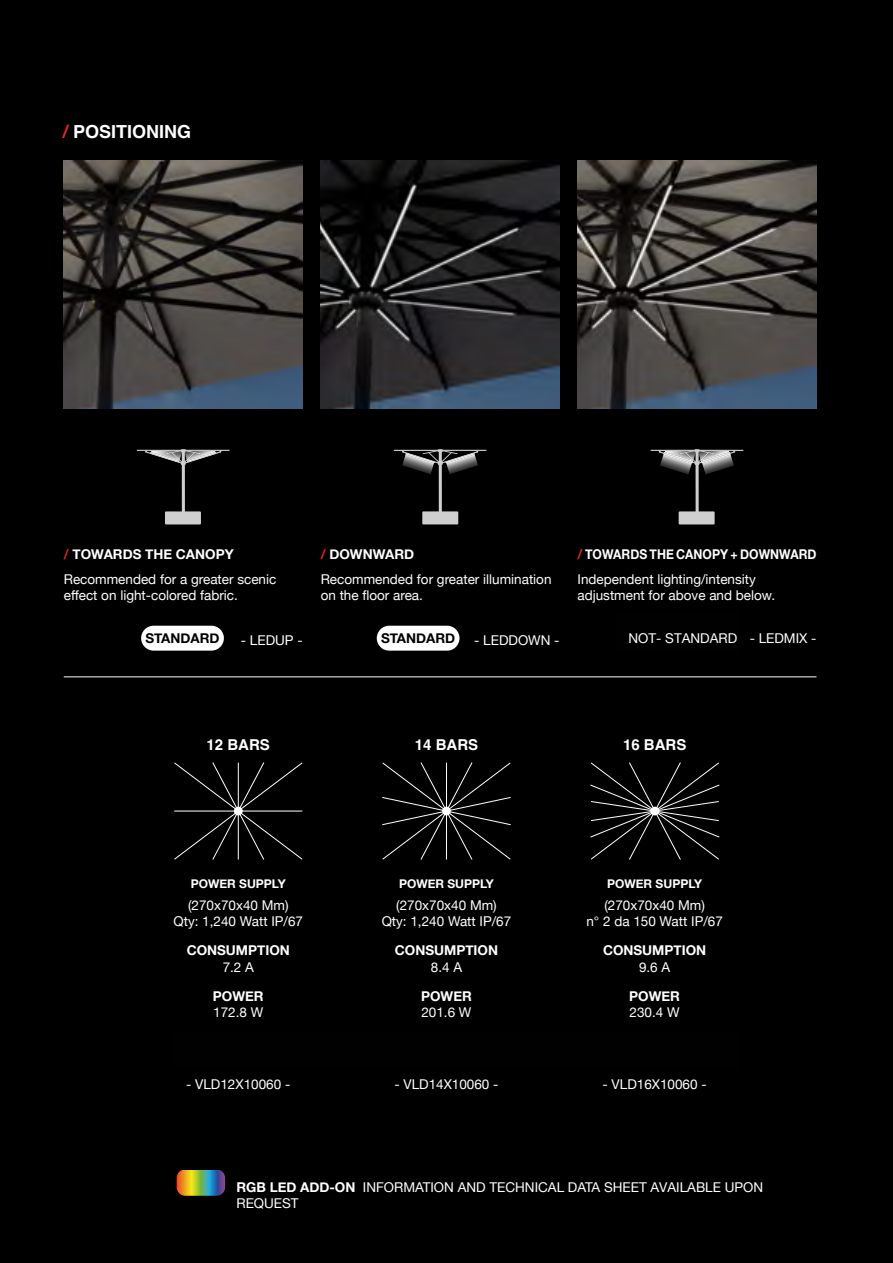
<style>
.page{position:relative;width:893px;height:1263px;background:#000}
.page>*{position:absolute;margin:0;border:0;box-sizing:border-box;transform-origin:0 0}
.t1{font:700 18px "Helvetica";color:#fff}
.t2{font:700 15px "Helvetica";color:#fff}
.t3{font:700 15px "Helvetica Neue";color:#fbfbfb}
.t4{font:13.5px/24.8px "Helvetica Neue";color:#fff}
.t5{font:700 13.5px "Helvetica Neue";color:#fff}
.t6{font:700 13.5px "Helvetica Neue";color:#000}
.t7{font:700 12px "Helvetica Neue";color:#fff}
.s1{color:#e32820}
.s2{font-weight:700;color:#e42721}
.s3{font-weight:700}
</style>
<div class="page">
<img style="left:578px;top:160px;width:238px;height:248px">
<div style="left:679px;top:511px;width:36px;height:13px;background:#cfcfcf"></div>
<img style="left:702px;top:465px;width:32px;height:9px">
<hr style="left:697px;top:450px;width:46px;height:1px;background:#cfcfcf">
<img style="left:660px;top:465px;width:32px;height:9px">
<hr style="left:650px;top:450px;width:47px;height:1px;background:#cfcfcf">
<svg style="left:695px;top:465px;width:4px;height:47px"></svg>
<svg style="left:659px;top:449px;width:76px;height:16px"></svg>
<img style="left:321px;top:160px;width:239px;height:248px">
<img style="left:447px;top:465px;width:31px;height:9px">
<hr style="left:440px;top:450px;width:46px;height:1px;background:#cfcfcf">
<img style="left:402px;top:465px;width:32px;height:9px">
<hr style="left:394px;top:450px;width:46px;height:1px;background:#cfcfcf">
<hr style="left:439px;top:449px;width:3px;height:72px;background:#cfcfcf">
<svg style="left:402px;top:449px;width:76px;height:16px"></svg>
<div style="left:422px;top:511px;width:36px;height:13px;background:#cfcfcf"></div>
<img style="left:64px;top:160px;width:239px;height:248px">
<div style="left:165px;top:511px;width:36px;height:13px;background:#cfcfcf"></div>
<hr style="left:183px;top:450px;width:47px;height:1px;background:#cfcfcf">
<hr style="left:137px;top:450px;width:46px;height:1px;background:#cfcfcf">
<hr style="left:182px;top:449px;width:3px;height:66px;background:#cfcfcf">
<svg style="left:145px;top:449px;width:77px;height:16px"></svg>
<svg style="left:177px;top:1170px;width:7px;height:25px"></svg>
<hr style="left:64px;top:676px;width:752px;height:1px;background:#fff">
<div style="left:377px;top:626px;width:82px;height:25px;background:#fff;border-radius:12px"></div>
<div style="left:141px;top:626px;width:83px;height:25px;background:#fff;border-radius:12px"></div>
<svg style="left:174px;top:762px;width:129px;height:98px"></svg>
<div style="left:234px;top:807px;width:9px;height:8px;background:#fff;border-radius:50%"></div>
<svg style="left:382px;top:762px;width:129px;height:98px"></svg>
<div style="left:442px;top:807px;width:9px;height:8px;background:#fff;border-radius:50%"></div>
<svg style="left:590px;top:762px;width:130px;height:98px"></svg>
<h1 class="t1" style="left:63px;top:121px;width:130px"><span class="s1">/</span> POSITIONING</h1>
<p class="t4" style="left:64px;top:542px;width:214px"><span class="s2">/</span> <span class="s3">TOWARDS THE CANOPY<br></span>Recommended for a greater scenic</p>
<p class="t4" style="left:64px;top:583px;width:176px">effect on light-colored fabric.</p>
<p class="t6" style="left:145px;top:627px;width:76px">STANDARD</p>
<p class="t6" style="left:381px;top:627px;width:76px">STANDARD</p>
<p class="t3" style="left:684px;top:626px;width:39px">€ 120</p>
<p class="t4" style="left:321px;top:542px;width:232px"><span class="s2">/</span> <span class="s3">DOWNWARD<br></span>Recommended for greater illumination</p>
<p class="t4" style="left:321px;top:583px;width:104px">on the floor area.</p>
<p class="t4" style="left:578px;top:542px;width:240px"><span class="s2">/</span> <span class="s3">TOWARDS THE CANOPY + DOWNWARD<br></span>Independent lighting/intensity</p>
<p class="t4" style="left:578px;top:583px;width:199px">adjustment for above and below.</p>
<p class="t4" style="left:628px;top:627px;width:110px">NOT- STANDARD</p>
<p class="t4" style="left:241px;top:628px;width:63px">- LEDUP -</p>
<p class="t4" style="left:474px;top:628px;width:87px">- LEDDOWN -</p>
<p class="t4" style="left:750px;top:627px;width:68px">- LEDMIX -</p>
<p class="t2" style="left:207px;top:735px;width:65px">12 BARS</p>
<p class="t2" style="left:415px;top:735px;width:65px">14 BARS</p>
<p class="t2" style="left:623px;top:735px;width:65px">16 BARS</p>
<p class="t7" style="left:191px;top:874px;width:96px">POWER SUPPLY</p>
<p class="t7" style="left:399px;top:874px;width:96px">POWER SUPPLY</p>
<p class="t7" style="left:607px;top:874px;width:96px">POWER SUPPLY</p>
<p class="t4" style="left:188px;top:893px;width:102px">(270x70x40 Mm)</p>
<p class="t4" style="left:174px;top:909px;width:131px">Qty: 1,240 Watt IP/67</p>
<p class="t4" style="left:396px;top:893px;width:102px">(270x70x40 Mm)</p>
<p class="t4" style="left:382px;top:909px;width:131px">Qty: 1,240 Watt IP/67</p>
<p class="t4" style="left:604px;top:893px;width:102px">(270x70x40 Mm)</p>
<p class="t4" style="left:586px;top:909px;width:138px">n° 2 da 150 Watt IP/67</p>
<p class="t5" style="left:187px;top:940px;width:105px">CONSUMPTION</p>
<p class="t4" style="left:223px;top:955px;width:33px">7.2 A</p>
<p class="t5" style="left:395px;top:940px;width:105px">CONSUMPTION</p>
<p class="t4" style="left:431px;top:955px;width:33px">8.4 A</p>
<p class="t5" style="left:603px;top:940px;width:105px">CONSUMPTION</p>
<p class="t4" style="left:639px;top:955px;width:33px">9.6 A</p>
<p class="t5" style="left:213px;top:985px;width:52px">POWER</p>
<p class="t4" style="left:213px;top:1000px;width:52px">172.8 W</p>
<p class="t5" style="left:421px;top:985px;width:52px">POWER</p>
<p class="t4" style="left:421px;top:1000px;width:52px">201.6 W</p>
<p class="t5" style="left:629px;top:985px;width:52px">POWER</p>
<p class="t4" style="left:630px;top:1000px;width:52px">230.4 W</p>
<p class="t4" style="left:186px;top:1073px;width:106px">- VLD12X10060 -</p>
<p class="t4" style="left:394px;top:1073px;width:106px">- VLD14X10060 -</p>
<p class="t4" style="left:603px;top:1073px;width:106px">- VLD16X10060 -</p>
<p class="t4" style="left:236px;top:1180px;width:528px;line-height:15.9px"><span class="s3">RGB LED ADD-ON</span> INFORMATION AND TECHNICAL DATA SHEET AVAILABLE UPON<br>REQUEST</p>
</div>
